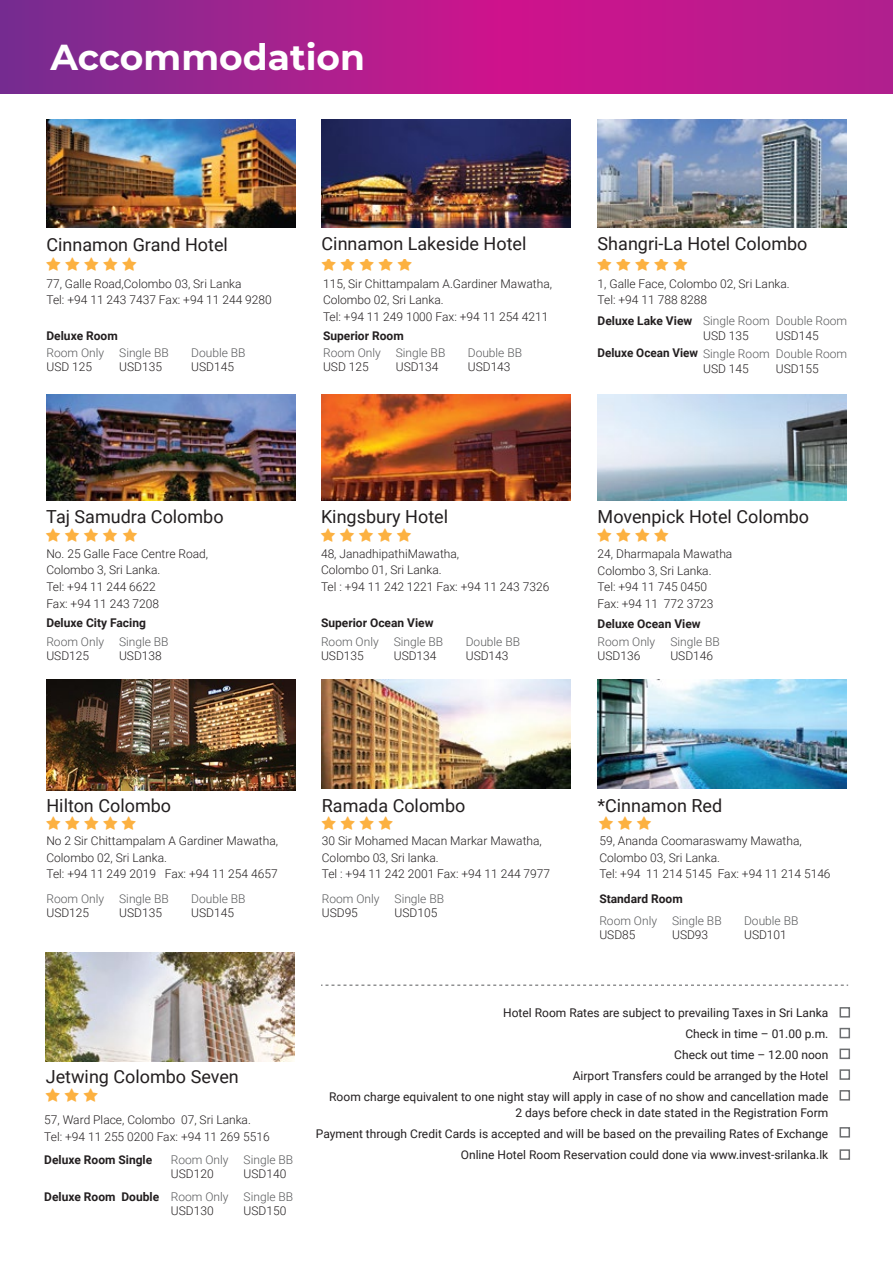
<style>
.page{position:relative;width:893px;height:1263px;background:#fff}
.page>*{position:absolute;margin:0;border:0;box-sizing:border-box;transform-origin:0 0}
.t1{font:700 36px "Montserrat";color:#fff}
.t2{font:18px "Roboto";color:#231f20}
.t3{font:300 12px/16.5px "Roboto";color:#231f20}
.t4{font:12px/21px "Roboto";color:#231f20;text-align:right}
.t5{font:300 12px "Roboto";color:#595a5c}
.t6{font:700 12px "Roboto";color:#231f20}
</style>
<div class="page">
<img style="left:46px;top:120px;width:250px;height:108px">
<svg style="left:0;top:0;width:893px;height:93px;background:#ae1d8d"></svg>
<svg style="left:321px;top:985px;width:527px;height:1px"></svg>
<div style="left:839px;top:1007px;width:11px;height:10px;border:2px solid #6d6f71"></div>
<div style="left:839px;top:1028px;width:11px;height:10px;border:2px solid #6d6f71"></div>
<div style="left:839px;top:1048px;width:11px;height:11px;border:2px solid #6d6f71"></div>
<div style="left:839px;top:1069px;width:11px;height:11px;border:2px solid #6d6f71"></div>
<div style="left:839px;top:1090px;width:11px;height:10px;border:2px solid #6d6f71"></div>
<div style="left:839px;top:1127px;width:11px;height:10px;border:2px solid #6d6f71"></div>
<div style="left:839px;top:1149px;width:11px;height:11px;border:2px solid #6d6f71"></div>
<img style="left:322px;top:120px;width:249px;height:108px">
<img style="left:322px;top:679px;width:249px;height:110px">
<img style="left:322px;top:395px;width:249px;height:106px">
<img style="left:597px;top:679px;width:250px;height:110px">
<img style="left:46px;top:395px;width:249px;height:106px">
<img style="left:598px;top:395px;width:249px;height:106px">
<img style="left:598px;top:120px;width:249px;height:108px">
<img style="left:46px;top:952px;width:249px;height:110px">
<img style="left:46px;top:679px;width:249px;height:111px">
<h1 class="t1" style="left:51px;top:32px;width:316px">Accommodation</h1>
<h2 class="t2" style="left:46px;top:232px;width:183px">Cinnamon Grand Hotel</h2>
<h2 class="t2" style="left:322px;top:231px;width:206px">Cinnamon Lakeside Hotel</h2>
<h2 class="t2" style="left:598px;top:231px;width:211px">Shangri-La Hotel Colombo</h2>
<p class="t3" style="left:46px;top:275px;width:227px">77, Galle Road,Colombo 03, Sri Lanka<br>Tel: +94 11 243 7437 Fax: +94 11 244 9280</p>
<p class="t6" style="left:46px;top:327px;width:73px">Deluxe Room</p>
<p class="t5" style="left:46px;top:344px;width:59px">Room Only</p>
<p class="t5" style="left:119px;top:344px;width:51px">Single BB</p>
<p class="t5" style="left:191px;top:344px;width:56px">Double BB</p>
<p class="t3" style="left:46px;top:358px;width:47px">USD 125</p>
<p class="t3" style="left:119px;top:358px;width:44px">USD135</p>
<p class="t3" style="left:191px;top:358px;width:44px">USD145</p>
<p class="t3" style="left:323px;top:275px;width:230px">115, Sir Chittampalam A.Gardiner Mawatha,<br>Colombo 02, Sri Lanka.<br>Tel: +94 11 249 1000 Fax: +94 11 254 4211</p>
<p class="t6" style="left:323px;top:327px;width:82px">Superior Room</p>
<p class="t5" style="left:323px;top:344px;width:59px">Room Only</p>
<p class="t5" style="left:396px;top:344px;width:51px">Single BB</p>
<p class="t5" style="left:468px;top:344px;width:56px">Double BB</p>
<p class="t3" style="left:323px;top:358px;width:47px">USD 125</p>
<p class="t3" style="left:396px;top:358px;width:44px">USD134</p>
<p class="t3" style="left:468px;top:358px;width:44px">USD143</p>
<p class="t3" style="left:598px;top:275px;width:194px">1, Galle Face, Colombo 02, Sri Lanka.<br>Tel: +94 11 788 8288</p>
<p class="t6" style="left:598px;top:312px;width:96px">Deluxe Lake View</p>
<p class="t5" style="left:703px;top:312px;width:146px">Single Room Double Room</p>
<p class="t3" style="left:703px;top:327px;width:47px">USD 135</p>
<p class="t3" style="left:776px;top:327px;width:44px">USD145</p>
<p class="t5" style="left:703px;top:346px;width:146px">Single Room Double Room</p>
<p class="t3" style="left:703px;top:360px;width:47px">USD 145</p>
<p class="t3" style="left:776px;top:360px;width:44px">USD155</p>
<p class="t6" style="left:598px;top:344px;width:102px">Deluxe Ocean View</p>
<h2 class="t2" style="left:46px;top:504px;width:179px">Taj Samudra Colombo</h2>
<h2 class="t2" style="left:321px;top:504px;width:129px">Kingsbury Hotel</h2>
<h2 class="t2" style="left:598px;top:504px;width:213px">Movenpick Hotel Colombo</h2>
<p class="t3" style="left:46px;top:545px;width:163px">No. 25 Galle Face Centre Road,<br>Colombo 3, Sri Lanka.<br>Tel: +94 11 244 6622<br>Fax: +94 11 243 7208</p>
<p class="t6" style="left:46px;top:614px;width:101px">Deluxe City Facing</p>
<p class="t5" style="left:46px;top:633px;width:59px">Room Only</p>
<p class="t5" style="left:119px;top:633px;width:51px">Single BB</p>
<p class="t3" style="left:46px;top:647px;width:44px">USD125</p>
<p class="t3" style="left:119px;top:647px;width:44px">USD138</p>
<p class="t3" style="left:321px;top:545px;width:230px">48, JanadhipathiMawatha,<br>Colombo 01, Sri Lanka.<br>Tel : +94 11 242 1221 Fax: +94 11 243 7326</p>
<p class="t6" style="left:321px;top:614px;width:114px">Superior Ocean View</p>
<p class="t5" style="left:321px;top:633px;width:59px">Room Only</p>
<p class="t5" style="left:394px;top:633px;width:51px">Single BB</p>
<p class="t5" style="left:466px;top:633px;width:56px">Double BB</p>
<p class="t3" style="left:321px;top:647px;width:44px">USD135</p>
<p class="t3" style="left:394px;top:647px;width:44px">USD134</p>
<p class="t3" style="left:466px;top:647px;width:44px">USD143</p>
<p class="t3" style="left:598px;top:545px;width:136px">24, Dharmapala Mawatha<br>Colombo 3, Sri Lanka.<br>Tel: +94 11 745 0450<br>Fax: +94 11 772 3723</p>
<p class="t6" style="left:598px;top:615px;width:105px">Deluxe Ocean View</p>
<p class="t5" style="left:598px;top:633px;width:59px">Room Only</p>
<p class="t5" style="left:670px;top:633px;width:51px">Single BB</p>
<p class="t3" style="left:598px;top:647px;width:44px">USD136</p>
<p class="t3" style="left:670px;top:647px;width:44px">USD146</p>
<h2 class="t2" style="left:46px;top:792px;width:126px">Hilton Colombo</h2>
<p class="t3" style="left:46px;top:832px;width:233px">No 2 Sir Chittampalam A Gardiner Mawatha,<br>Colombo 02, Sri Lanka.<br>Tel: +94 11 249 2019 Fax: +94 11 254 4657</p>
<p class="t5" style="left:46px;top:890px;width:59px">Room Only</p>
<p class="t5" style="left:119px;top:890px;width:51px">Single BB</p>
<p class="t5" style="left:191px;top:890px;width:56px">Double BB</p>
<p class="t3" style="left:46px;top:904px;width:44px">USD125</p>
<p class="t3" style="left:119px;top:904px;width:44px">USD135</p>
<p class="t3" style="left:191px;top:904px;width:44px">USD145</p>
<h2 class="t2" style="left:322px;top:792px;width:145px">Ramada Colombo</h2>
<h2 class="t2" style="left:597px;top:792px;width:126px">*Cinnamon Red</h2>
<p class="t3" style="left:322px;top:832px;width:230px">30 Sir Mohamed Macan Markar Mawatha,<br>Colombo 03, Sri lanka.<br>Tel : +94 11 242 2001 Fax: +94 11 244 7977</p>
<p class="t5" style="left:322px;top:890px;width:59px">Room Only</p>
<p class="t5" style="left:395px;top:890px;width:51px">Single BB</p>
<p class="t3" style="left:322px;top:904px;width:38px">USD95</p>
<p class="t3" style="left:395px;top:904px;width:44px">USD105</p>
<p class="t3" style="left:599px;top:832px;width:233px">59, Ananda Coomaraswamy Mawatha,<br>Colombo 03, Sri Lanka.<br>Tel: +94 11 214 5145 Fax: +94 11 214 5146</p>
<p class="t6" style="left:599px;top:890px;width:85px">Standard Room</p>
<p class="t5" style="left:599px;top:912px;width:59px">Room Only</p>
<p class="t5" style="left:672px;top:912px;width:51px">Single BB</p>
<p class="t5" style="left:744px;top:912px;width:56px">Double BB</p>
<p class="t3" style="left:599px;top:926px;width:38px">USD85</p>
<p class="t3" style="left:672px;top:926px;width:38px">USD93</p>
<p class="t3" style="left:744px;top:926px;width:44px">USD101</p>
<h2 class="t2" style="left:46px;top:1064px;width:195px">Jetwing Colombo Seven</h2>
<p class="t3" style="left:44px;top:1111px;width:227px">57, Ward Place, Colombo 07, Sri Lanka.<br>Tel: +94 11 255 0200 Fax: +94 11 269 5516</p>
<p class="t6" style="left:44px;top:1151px;width:110px">Deluxe Room Single</p>
<p class="t6" style="left:44px;top:1188px;width:116px">Deluxe Room Double</p>
<p class="t5" style="left:171px;top:1151px;width:59px">Room Only</p>
<p class="t5" style="left:244px;top:1151px;width:51px">Single BB</p>
<p class="t3" style="left:171px;top:1165px;width:44px">USD120</p>
<p class="t3" style="left:244px;top:1165px;width:44px">USD140</p>
<p class="t5" style="left:171px;top:1188px;width:59px">Room Only</p>
<p class="t5" style="left:244px;top:1188px;width:51px">Single BB</p>
<p class="t3" style="left:171px;top:1202px;width:44px">USD130</p>
<p class="t3" style="left:244px;top:1202px;width:44px">USD150</p>
<p class="t4" style="left:329px;top:1001px;width:501px">Hotel Room Rates are subject to prevailing Taxes in Sri Lanka<br>Check in time – 01.00 p.m.<br>Check out time – 12.00 noon<br>Airport Transfers could be arranged by the Hotel<br>Room charge equivalent to one night stay will apply in case of no show and cancellation made</p>
<p class="t4" style="left:316px;top:1102px;width:514px">2 days before check in date stated in the Registration Form<br>Payment through Credit Cards is accepted and will be based on the prevailing Rates of Exchange<br>Online Hotel Room Reservation could done via www.invest-srilanka.lk</p>
</div>
